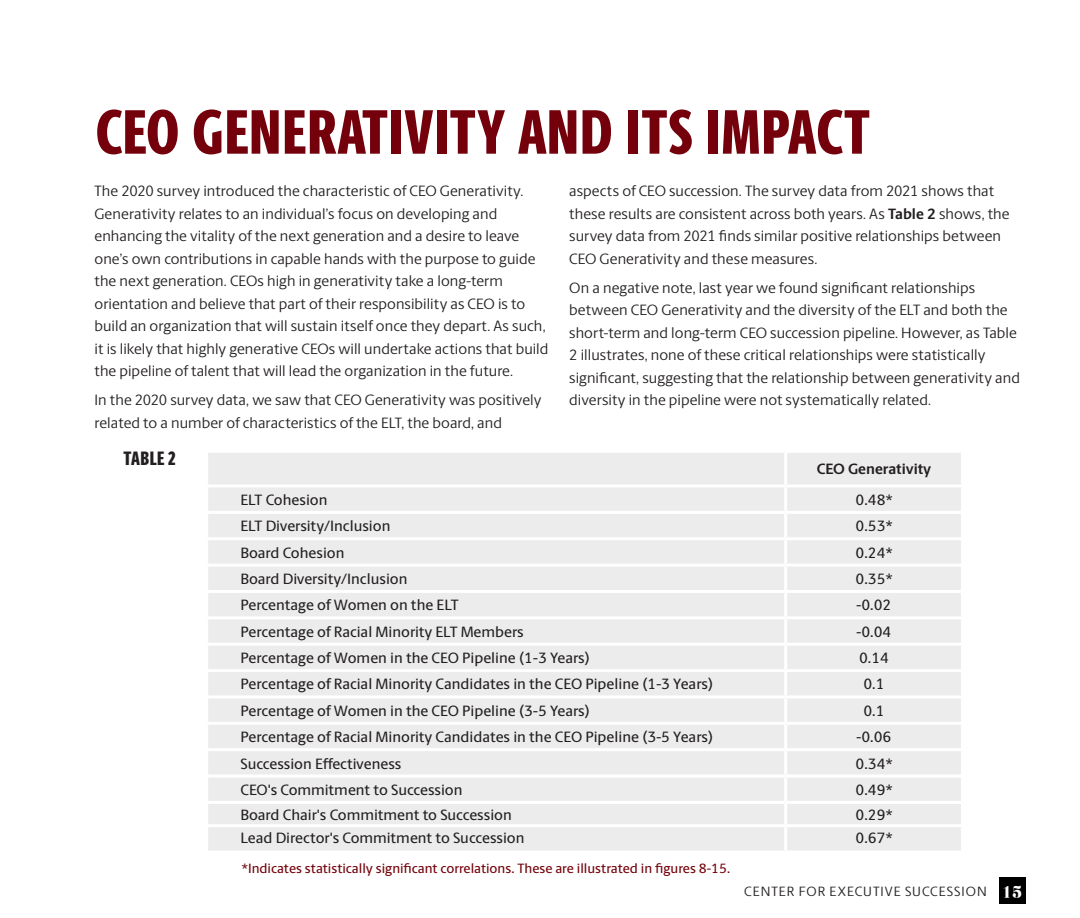
<style>
.page{position:relative;width:1080px;height:918px;background:#fff}
.page>*{position:absolute;margin:0;border:0;box-sizing:border-box;transform-origin:0 0}
.t1{font:800 63px "Berlingske Sans X Cn";letter-spacing:.015em;color:#73000a}
.t2{font:800 19.5px "Berlingske Sans X Cn";letter-spacing:.02em;color:#231f20}
.t3{font:15px/22.5px "Berlingske Sans";letter-spacing:.005em;color:#231f20}
.t4{font:500 15px "Berlingske Sans";color:#231f20}
.t5{font:700 15px "Berlingske Sans";color:#231f20}
.t6{font:500 13.5px "Berlingske Sans";color:#73000a}
.t7{font:13.5px "Berlingske Sans";letter-spacing:.075em;color:#231f20}
.s1{font-weight:700}
.s2{font-family:"Karlie Extras";font-size:15px;color:#fff}
</style>
<div class="page">
<div style="left:999px;top:878px;width:27px;height:26px;background:#000"></div>
<div style="left:208px;top:453px;width:753px;height:398px;background:#ececec"></div>
<hr style="left:784px;top:453px;width:3px;height:31px;background:#fff">
<hr style="left:205px;top:484px;width:581px;height:4px;background:#fff">
<hr style="left:786px;top:484px;width:178px;height:4px;background:#fff">
<hr style="left:784px;top:487px;width:3px;height:24px;background:#fff">
<hr style="left:205px;top:511px;width:581px;height:3px;background:#fff">
<hr style="left:786px;top:511px;width:178px;height:3px;background:#fff">
<hr style="left:784px;top:514px;width:3px;height:23px;background:#fff">
<hr style="left:205px;top:537px;width:581px;height:3px;background:#fff">
<hr style="left:786px;top:537px;width:178px;height:3px;background:#fff">
<hr style="left:784px;top:540px;width:3px;height:24px;background:#fff">
<hr style="left:205px;top:564px;width:581px;height:3px;background:#fff">
<hr style="left:786px;top:564px;width:178px;height:3px;background:#fff">
<hr style="left:784px;top:567px;width:3px;height:23px;background:#fff">
<hr style="left:205px;top:590px;width:581px;height:3px;background:#fff">
<hr style="left:786px;top:590px;width:178px;height:3px;background:#fff">
<hr style="left:784px;top:593px;width:3px;height:23px;background:#fff">
<hr style="left:205px;top:616px;width:581px;height:3px;background:#fff">
<hr style="left:786px;top:616px;width:178px;height:3px;background:#fff">
<hr style="left:784px;top:619px;width:3px;height:24px;background:#fff">
<hr style="left:205px;top:643px;width:581px;height:3px;background:#fff">
<hr style="left:786px;top:643px;width:178px;height:3px;background:#fff">
<hr style="left:784px;top:646px;width:3px;height:23px;background:#fff">
<hr style="left:205px;top:669px;width:581px;height:3px;background:#fff">
<hr style="left:786px;top:669px;width:178px;height:3px;background:#fff">
<hr style="left:784px;top:672px;width:3px;height:23px;background:#fff">
<hr style="left:205px;top:695px;width:581px;height:3px;background:#fff">
<hr style="left:786px;top:695px;width:178px;height:3px;background:#fff">
<hr style="left:784px;top:698px;width:3px;height:24px;background:#fff">
<hr style="left:205px;top:722px;width:581px;height:3px;background:#fff">
<hr style="left:786px;top:722px;width:178px;height:3px;background:#fff">
<hr style="left:784px;top:725px;width:3px;height:23px;background:#fff">
<hr style="left:205px;top:748px;width:581px;height:3px;background:#fff">
<hr style="left:786px;top:748px;width:178px;height:3px;background:#fff">
<hr style="left:784px;top:751px;width:3px;height:24px;background:#fff">
<hr style="left:205px;top:775px;width:581px;height:3px;background:#fff">
<hr style="left:786px;top:775px;width:178px;height:3px;background:#fff">
<hr style="left:784px;top:778px;width:3px;height:23px;background:#fff">
<hr style="left:205px;top:801px;width:581px;height:3px;background:#fff">
<hr style="left:786px;top:801px;width:178px;height:3px;background:#fff">
<hr style="left:784px;top:804px;width:3px;height:20px;background:#fff">
<hr style="left:205px;top:824px;width:581px;height:3px;background:#fff">
<hr style="left:786px;top:824px;width:178px;height:3px;background:#fff">
<hr style="left:784px;top:827px;width:3px;height:24px;background:#fff">
<p class="t1" style="left:96px;top:85px;width:776px">CEO GENERATIVITY AND ITS IMPACT</p>
<p class="t3" style="left:94px;top:179px;width:455px">The 2020 survey introduced the characteristic of CEO Generativity.<br>Generativity relates to an individual’s focus on developing and enhancing the vitality of the next generation and a desire to leave one’s own contributions in capable hands with the purpose to guide the next generation. CEOs high in generativity take a long-term orientation and believe that part of their responsibility as CEO is to build an organization that will sustain itself once they depart. As such, it is likely that highly generative CEOs will undertake actions that build the pipeline of talent that will lead the organization in the future.</p>
<p class="t3" style="left:94px;top:388px;width:449px">In the 2020 survey data, we saw that CEO Generativity was positively related to a number of characteristics of the ELT, the board, and</p>
<p class="t3" style="left:569px;top:179px;width:442px">aspects of CEO succession. The survey data from 2021 shows that these results are consistent across both years. As <span class="s1">Table 2</span> shows, the survey data from 2021 finds similar positive relationships between CEO Generativity and these measures.</p>
<p class="t3" style="left:569px;top:276px;width:452px">On a negative note, last year we found significant relationships between CEO Generativity and the diversity of the ELT and both the short-term and long-term CEO succession pipeline. However, as Table 2 illustrates, none of these critical relationships were statistically significant, suggesting that the relationship between generativity and diversity in the pipeline were not systematically related.</p>
<p class="t2" style="left:123px;top:443px;width:54px">TABLE 2</p>
<p class="t5" style="left:817px;top:458px;width:116px">CEO Generativity</p>
<p class="t4" style="left:240px;top:487px;width:89px">ELT Cohesion</p>
<p class="t4" style="left:856px;top:487px;width:38px">0.48*</p>
<p class="t4" style="left:240px;top:514px;width:151px">ELT Diversity/Inclusion</p>
<p class="t4" style="left:856px;top:514px;width:38px">0.53*</p>
<p class="t4" style="left:240px;top:540px;width:106px">Board Cohesion</p>
<p class="t4" style="left:856px;top:540px;width:38px">0.24*</p>
<p class="t4" style="left:240px;top:567px;width:169px">Board Diversity/Inclusion</p>
<p class="t4" style="left:856px;top:567px;width:38px">0.35*</p>
<p class="t4" style="left:240px;top:593px;width:220px">Percentage of Women on the ELT</p>
<p class="t4" style="left:857px;top:593px;width:36px">-0.02</p>
<p class="t4" style="left:240px;top:619px;width:285px">Percentage of Racial Minority ELT Members</p>
<p class="t4" style="left:857px;top:619px;width:36px">-0.04</p>
<p class="t4" style="left:240px;top:646px;width:351px">Percentage of Women in the CEO Pipeline (1-3 Years)</p>
<p class="t4" style="left:859px;top:646px;width:32px">0.14</p>
<p class="t4" style="left:240px;top:672px;width:474px">Percentage of Racial Minority Candidates in the CEO Pipeline (1-3 Years)</p>
<p class="t4" style="left:863px;top:672px;width:23px">0.1</p>
<p class="t4" style="left:240px;top:698px;width:351px">Percentage of Women in the CEO Pipeline (3-5 Years)</p>
<p class="t4" style="left:863px;top:698px;width:23px">0.1</p>
<p class="t4" style="left:240px;top:725px;width:474px">Percentage of Racial Minority Candidates in the CEO Pipeline (3-5 Years)</p>
<p class="t4" style="left:857px;top:725px;width:36px">-0.06</p>
<p class="t4" style="left:240px;top:751px;width:163px">Succession Effectiveness</p>
<p class="t4" style="left:856px;top:751px;width:38px">0.34*</p>
<p class="t4" style="left:240px;top:777px;width:224px">CEO's Commitment to Succession</p>
<p class="t4" style="left:856px;top:777px;width:38px">0.49*</p>
<p class="t4" style="left:240px;top:802px;width:273px">Board Chair's Commitment to Succession</p>
<p class="t4" style="left:856px;top:802px;width:38px">0.29*</p>
<p class="t4" style="left:240px;top:826px;width:286px">Lead Director's Commitment to Succession</p>
<p class="t4" style="left:856px;top:826px;width:38px">0.67*</p>
<p class="t6" style="left:242px;top:857px;width:490px">*Indicates statistically significant correlations. These are illustrated in figures 8-15.</p>
<p class="t7" style="left:744px;top:882px;width:279px">CENTER FOR EXECUTIVE SUCCESSION <span class="s2">15</span></p>
</div>
